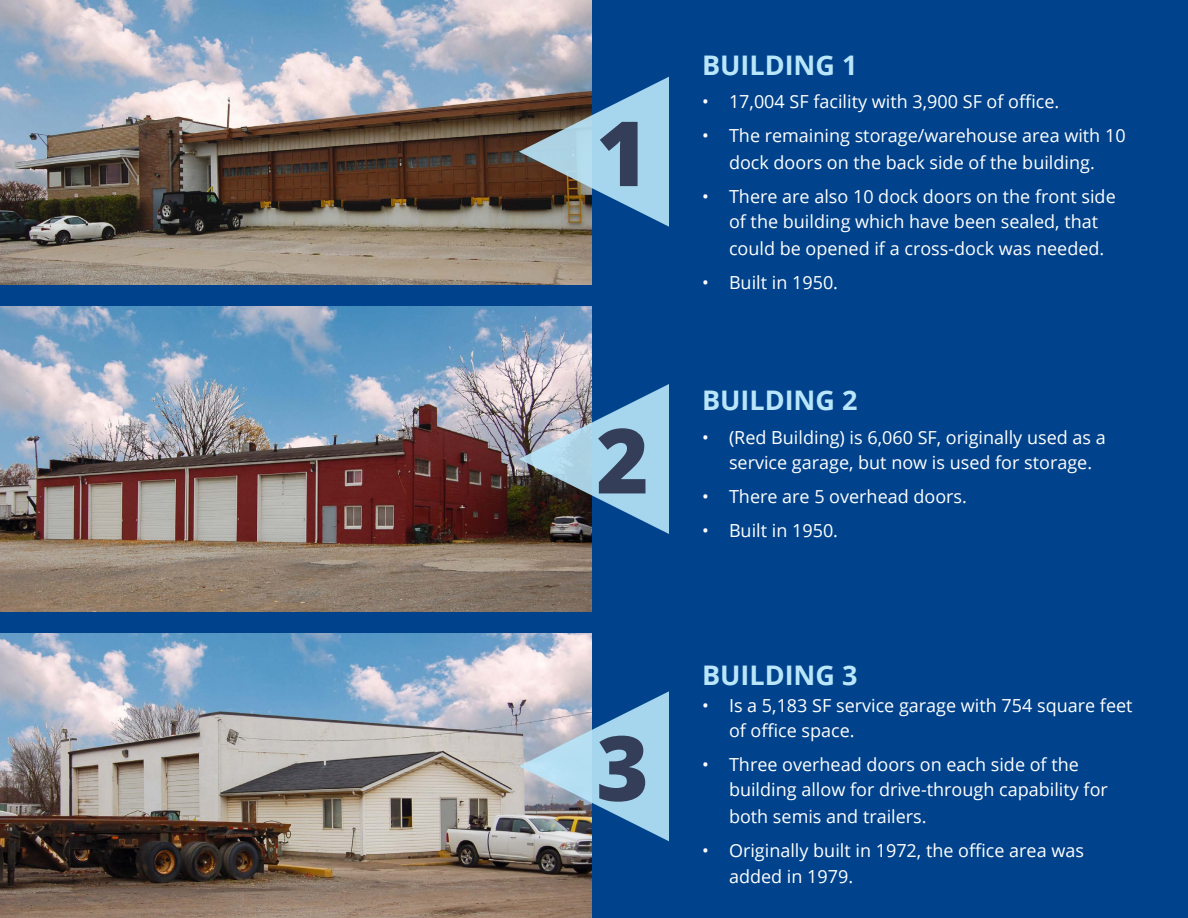
<style>
.page{position:relative;width:1188px;height:918px;background:#00438c}
.page>*{position:absolute;margin:0;border:0;box-sizing:border-box;transform-origin:0 0}
.t1{font:800 90px "Open Sans";color:#353e59}
.t2{font:700 27px "Open Sans";color:#b9e6fa}
.t3{font:18px/26.2px "Open Sans";color:#fff}
</style>
<div class="page">
<img style="left:0;top:306px;width:592px;height:306px">
<img style="left:0;top:634px;width:592px;height:284px">
<img style="left:0;top:0;width:592px;height:284px">
<svg style="left:519px;top:77px;width:150px;height:150px;background:#7991a1"></svg>
<img style="left:519px;top:384px;width:150px;height:150px">
<svg style="left:519px;top:691px;width:150px;height:150px;background:#94b2ca"></svg>
<h1 class="t1" style="left:596px;top:85px;width:54px">1</h1>
<h1 class="t1" style="left:596px;top:392px;width:54px">2</h1>
<h1 class="t1" style="left:596px;top:700px;width:54px">3</h1>
<h2 class="t2" style="left:702px;top:46px;width:157px">BUILDING 1</h2>
<p class="t3" style="left:702px;top:88px;width:359px">• 17,004 SF facility with 3,900 SF of office.</p>
<p class="t3" style="left:702px;top:122px;width:425px;line-height:27px;text-align:center">• The remaining storage/warehouse area with 10 dock doors on the back side of the building.</p>
<p class="t3" style="left:729px;top:183px;width:388px;text-indent:-27px">• There are also 10 dock doors on the front side of the building which have been sealed, that could be opened if a cross-dock was needed.</p>
<p class="t3" style="left:702px;top:269px;width:138px">• Built in 1950.</p>
<h2 class="t2" style="left:702px;top:381px;width:157px">BUILDING 2</h2>
<p class="t3" style="left:729px;top:424px;width:378px;line-height:25.5px;text-indent:-27px">• (Red Building) is 6,060 SF, originally used as a service garage, but now is used for storage.</p>
<p class="t3" style="left:702px;top:483px;width:267px">• There are 5 overhead doors.</p>
<p class="t3" style="left:702px;top:517px;width:138px">• Built in 1950.</p>
<h2 class="t2" style="left:702px;top:656px;width:157px">BUILDING 3</h2>
<p class="t3" style="left:729px;top:692px;width:405px;line-height:25.5px;text-indent:-27px">• Is a 5,183 SF service garage with 754 square feet of office space.</p>
<p class="t3" style="left:729px;top:751px;width:380px;text-indent:-27px">• Three overhead doors on each side of the building allow for drive-through capability for both semis and trailers.</p>
<p class="t3" style="left:729px;top:837px;width:356px;line-height:25.5px;text-indent:-27px">• Originally built in 1972, the office area was added in 1979.</p>
</div>
